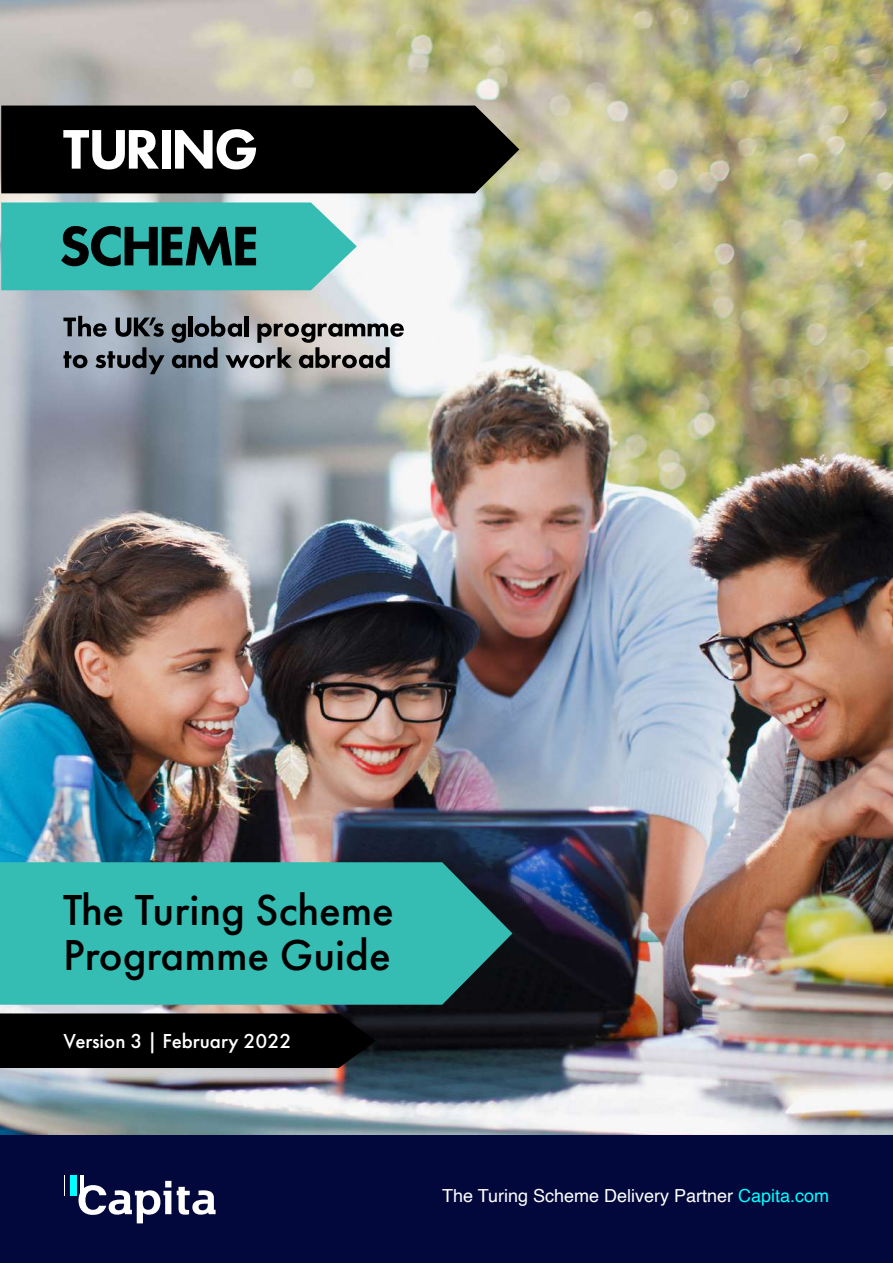
<style>
.page{position:relative;width:893px;height:1263px;background:#fff}
.page>*{position:absolute;margin:0;border:0;box-sizing:border-box;transform-origin:0 0}
.t1{font:500 45px/45.3px "Futura PT";color:#000}
.t2{font:500 21px "Futura PT";color:#fff}
.t3{font:18px "Helvetica";color:#fff}
.s1{color:#0ff}
</style>
<div class="page">
<img style="left:0;top:0;width:893px;height:1135px">
<svg style="left:63px;top:316px;width:44px;height:21px"></svg>
<svg style="left:116px;top:317px;width:48px;height:20px"></svg>
<svg style="left:63px;top:351px;width:24px;height:17px"></svg>
<svg style="left:95px;top:347px;width:70px;height:27px;background:#6a737d"></svg>
<svg style="left:172px;top:316px;width:232px;height:52px;background:#87898b"></svg>
<svg style="left:1px;top:106px;width:518px;height:87px;background:#20201e"></svg>
<svg style="left:1px;top:202px;width:356px;height:88px;background:#3aa69f"></svg>
<svg style="left:0;top:862px;width:512px;height:143px;background:#32b1a9"></svg>
<div style="left:0;top:1013px;width:376px;height:55px;background:#000"></div>
<div style="left:0;top:1135px;width:893px;height:128px;background:#02083c"></div>
<svg style="left:64px;top:1175px;width:1px;height:20px"></svg>
<div style="left:70px;top:1175px;width:6px;height:20px;background:#0ff"></div>
<hr style="left:81px;top:1175px;width:3px;height:20px;background:#fff">
<svg style="left:79px;top:1181px;width:137px;height:42px"></svg>
<h1 class="t1" style="left:63px;top:887px;width:332px">The Turing Scheme<br>Programme Guide</h1>
<p class="t2" style="left:63px;top:1028px;width:229px">Version 3 | February 2022</p>
<p class="t3" style="left:442px;top:1182px;width:389px">The Turing Scheme Delivery Partner <span class="s1">Capita.com</span></p>
</div>
